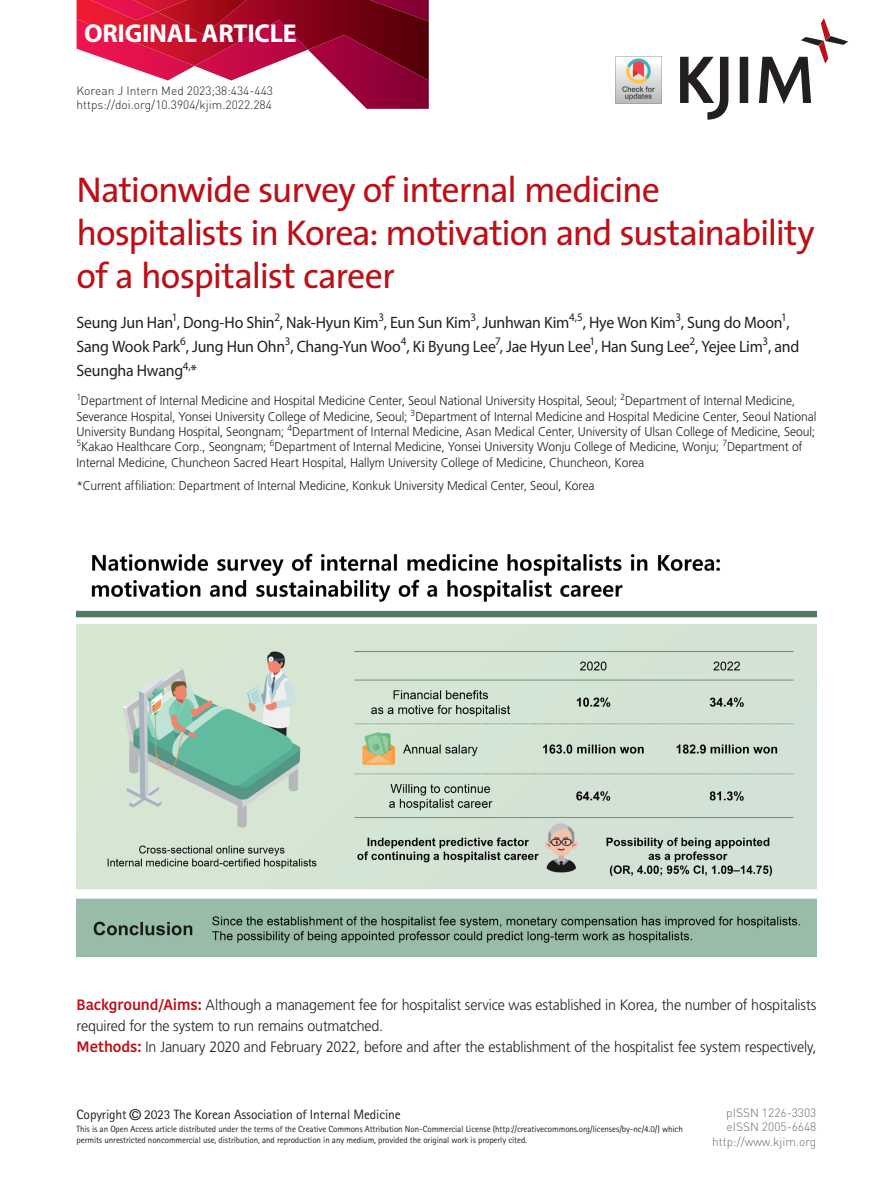
<style>
.page{position:relative;width:893px;height:1191px;background:#fff}
.page>*{position:absolute;margin:0;border:0;box-sizing:border-box;transform-origin:0 0}
.t1{font:36px/43.2px "The Sans";letter-spacing:-.03em;color:#bb1018}
.t2{font:700 25.95px "Myriad Pro";letter-spacing:-.01em;color:#fff}
.t3{font:16.5px/24px "Myriad Pro";letter-spacing:-.015em;color:#231f20;scale:.96 1}
.t4{font:300 15px/21px "Frutiger LT Std";letter-spacing:-.01em;color:#231f20;scale:.95 1}
.t5{font:13.5px "Rotis Sans Serif Std";letter-spacing:-.01em;color:#231f20}
.t6{font:300 12.75px/15.3px "Frutiger LT Std";letter-spacing:-.005em;color:#231f20;scale:.95 1}
.t7{font:300 12px/14.4px "DIN Pro";color:#231f20}
.t8{font:300 12px/14.4px "DIN Pro";color:#6c6d70;text-align:right}
.t9{font:9px/10.8px "Rotis Sans Serif Std";letter-spacing:-.01em;color:#231f20}
.s1{font-family:"Kohinoor Bangla";font-weight:600;color:#bb1018}
.s2{font-family:"Helvetica";font-size:15px}
</style>
<div class="page">
<svg style="left:167px;top:80px;width:262px;height:29px"></svg>
<img style="left:77px;top:0;width:352px;height:80px">
<img style="left:157px;top:0;width:132px;height:35px">
<svg style="left:680px;top:18px;width:168px;height:102px"></svg>
<img style="left:77px;top:553px;width:739px;height:403px">
<img style="left:615px;top:56px;width:47px;height:47px">
<h2 class="t2" style="left:84px;top:17px;width:214px">ORIGINAL ARTICLE</h2>
<p class="t7" style="left:77px;top:83px;width:198px">Korean J Intern Med 2023;38:434-443 https://doi.org/10.3904/kjim.2022.284</p>
<h1 class="t1" style="left:77px;top:167px;width:740px">Nationwide survey of internal medicine hospitalists in Korea: motivation and sustainability of a hospitalist career</h1>
<p class="t3" style="left:77px;top:310px;width:754px">Seung Jun Han<sup>1</sup>, Dong-Ho Shin<sup>2</sup>, Nak-Hyun Kim<sup>3</sup>, Eun Sun Kim<sup>3</sup>, Junhwan Kim<sup>4,5</sup>, Hye Won Kim<sup>3</sup>, Sung do Moon<sup>1</sup>,<br>Sang Wook Park<sup>6</sup>, Jung Hun Ohn<sup>3</sup>, Chang-Yun Woo<sup>4</sup>, Ki Byung Lee<sup>7</sup>, Jae Hyun Lee<sup>1</sup>, Han Sung Lee<sup>2</sup>, Yejee Lim<sup>3</sup>, and<br>Seungha Hwang<sup>4,</sup>*</p>
<p class="t6" style="left:77px;top:393px;width:780px"><sup>1</sup>Department of Internal Medicine and Hospital Medicine Center, Seoul National University Hospital, Seoul; <sup>2</sup>Department of Internal Medicine, Severance Hospital, Yonsei University College of Medicine, Seoul; <sup>3</sup>Department of Internal Medicine and Hospital Medicine Center, Seoul National University Bundang Hospital, Seongnam; <sup>4</sup>Department of Internal Medicine, Asan Medical Center, University of Ulsan College of Medicine, Seoul; <sup>5</sup>Kakao Healthcare Corp., Seongnam; <sup>6</sup>Department of Internal Medicine, Yonsei University Wonju College of Medicine, Wonju; <sup>7</sup>Department of Internal Medicine, Chuncheon Sacred Heart Hospital, Hallym University College of Medicine, Chuncheon, Korea</p>
<p class="t6" style="left:77px;top:478px;width:547px">*Current affiliation: Department of Internal Medicine, Konkuk University Medical Center, Seoul, Korea</p>
<p class="t4" style="left:77px;top:994px;width:780px"><span class="s1">Background/Aims:</span> Although a management fee for hospitalist service was established in Korea, the number of hospitalists required for the system to run remains outmatched.<br><span class="s1">Methods:</span> In January 2020 and February 2022, before and after the establishment of the hospitalist fee system respectively,</p>
<p class="t5" style="left:77px;top:1106px;width:326px">Copyright <span class="s2">©</span> 2023 The Korean Association of Internal Medicine</p>
<p class="t9" style="left:77px;top:1123px;width:608px">This is an Open Access article distributed under the terms of the Creative Commons Attribution Non-Commercial License (http://creativecommons.org/licenses/by-nc/4.0/) which permits unrestricted noncommercial use, distribution, and reproduction in any medium, provided the original work is properly cited.</p>
<p class="t8" style="left:712px;top:1105px;width:106px">pISSN 1226-3303 eISSN 2005-6648 http://www.kjim.org</p>
</div>
